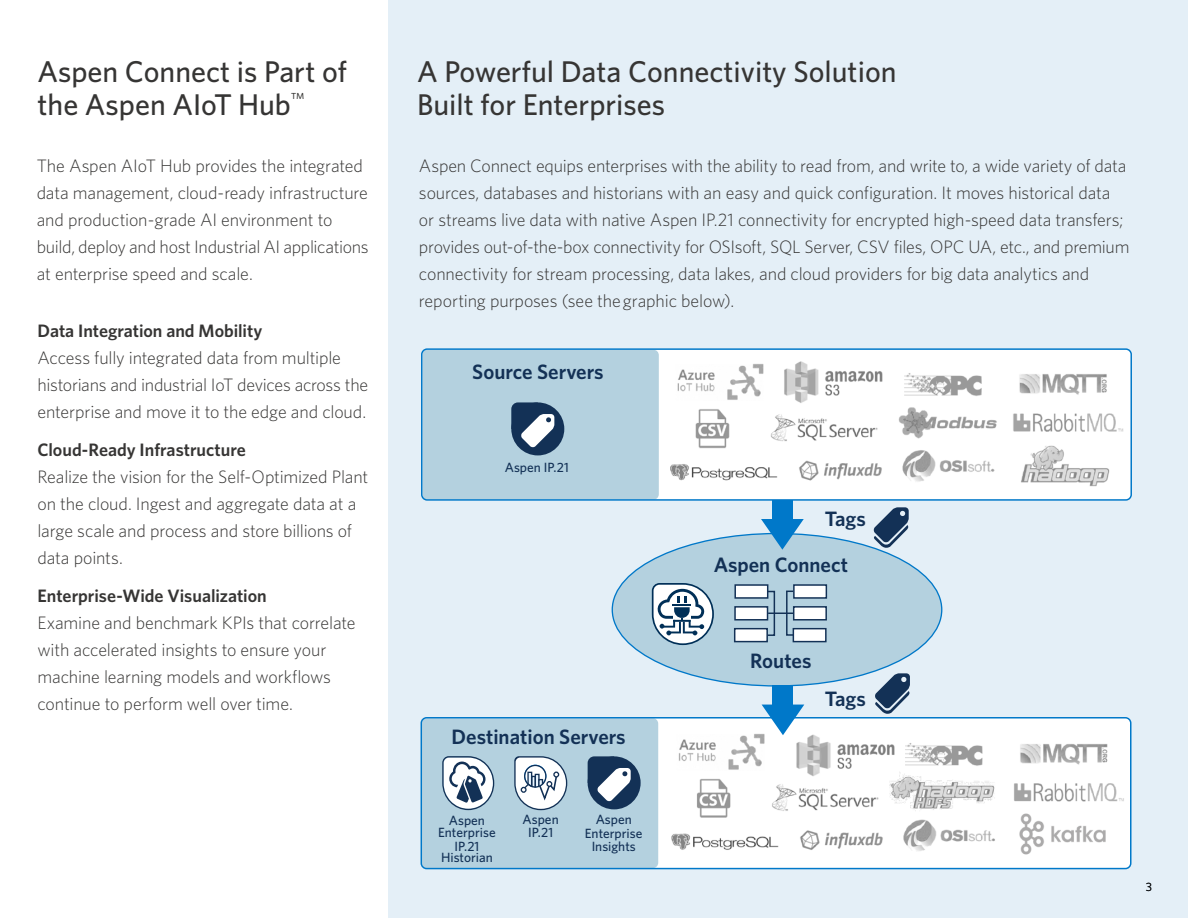
<style>
.page{position:relative;width:1188px;height:918px;background:#fff}
.page>*{position:absolute;margin:0;border:0;box-sizing:border-box;transform-origin:0 0}
.Spanned_Headline_202{font:500 30px/33px "Whitney";color:#363534}
.t1{font:600 20.85px "Whitney";color:#133156}
.Body_2021{font:300 18px/27px "Whitney";letter-spacing:-.01em;color:#363534}
.Bulletts_Level_1_202{font:300 18px/27px "Whitney";letter-spacing:-.01em;color:#363534}
.Bulletts_Level_1_202-2{font:600 18px "Whitney";color:#363534}
.t2{font:500 13.35px/13.4px "Whitney";color:#133156;text-align:center}
.t3{font:12px "Whitney";color:#000}
.s1{font-weight:600}
</style>
<div class="page">
<div style="left:388px;top:0;width:800px;height:918px;background:#e4eff7"></div>
<div style="left:421px;top:718px;width:710px;height:151px;background:#fff;border-radius:5px"></div>
<img style="left:671px;top:734px;width:453px;height:121px">
<div style="left:422px;top:718px;width:236px;height:150px;background:#b4d1df;border-radius:5px"></div>
<div style="left:422px;top:349px;width:709px;height:151px;background:#fff;border-radius:5px"></div>
<div style="left:612px;top:534px;width:330px;height:152px;background:#b4d1df;border-radius:50%"></div>
<img style="left:670px;top:361px;width:454px;height:126px">
<svg style="left:652px;top:583px;width:62px;height:62px"></svg>
<svg style="left:514px;top:756px;width:53px;height:54px"></svg>
<div style="left:524px;top:765px;width:23px;height:23px;border:1px solid #133156;border-radius:50%"></div>
<svg style="left:442px;top:756px;width:52px;height:54px"></svg>
<div style="left:588px;top:756px;width:53px;height:53px;background:#133156;border-radius:50%"></div>
<svg style="left:588px;top:756px;width:43px;height:45px"></svg>
<svg style="left:761px;top:519px;width:43px;height:31px"></svg>
<div style="left:772px;top:500px;width:21px;height:22px;background:#0078c9"></div>
<svg style="left:762px;top:705px;width:42px;height:30px"></svg>
<div style="left:773px;top:685px;width:20px;height:23px;background:#0078c9"></div>
<div style="left:735px;top:585px;width:33px;height:13px;background:#fff"></div>
<div style="left:734px;top:584px;width:34px;height:15px;border:1px solid #133156"></div>
<div style="left:735px;top:607px;width:33px;height:13px;background:#fff"></div>
<div style="left:734px;top:606px;width:34px;height:15px;border:1px solid #133156"></div>
<div style="left:735px;top:629px;width:32px;height:13px;background:#fff"></div>
<div style="left:734px;top:628px;width:34px;height:14px;border:1px solid #133156"></div>
<div style="left:794px;top:585px;width:32px;height:13px;background:#fff"></div>
<div style="left:793px;top:584px;width:34px;height:15px;border:1px solid #133156"></div>
<div style="left:794px;top:607px;width:32px;height:13px;background:#fff"></div>
<div style="left:793px;top:606px;width:34px;height:15px;border:1px solid #133156"></div>
<div style="left:793px;top:629px;width:33px;height:13px;background:#fff"></div>
<div style="left:793px;top:628px;width:34px;height:14px;border:1px solid #133156"></div>
<svg style="left:769px;top:613px;width:23px;height:1px"></svg>
<div style="left:767px;top:591px;width:8px;height:45px;border:1px solid #133156"></div>
<div style="left:786px;top:591px;width:8px;height:45px;border:1px solid #133156"></div>
<svg style="left:874px;top:507px;width:35px;height:41px"></svg>
<div style="left:422px;top:350px;width:237px;height:150px;background:#b4d1df;border-radius:5px"></div>
<svg style="left:875px;top:673px;width:35px;height:41px"></svg>
<div style="left:421px;top:348px;width:711px;height:153px;border:1px solid #0078c9;border-radius:5px"></div>
<div style="left:421px;top:717px;width:711px;height:152px;border:1px solid #0078c9;border-radius:5px"></div>
<div style="left:511px;top:402px;width:53px;height:53px;background:#133156;border-radius:50%"></div>
<svg style="left:511px;top:402px;width:43px;height:45px"></svg>
<p class="Spanned_Headline_202" style="left:38px;top:54px;width:311px">Aspen Connect is Part of the Aspen AIoT Hub<sup>™</sup></p>
<p class="Body_2021" style="left:37px;top:152px;width:333px">The Aspen AIoT Hub provides the integrated data management, cloud-ready infrastructure and production-grade AI environment to build, deploy and host Industrial AI applications at enterprise speed and scale.</p>
<p class="Bulletts_Level_1_202" style="left:38px;top:317px;width:332px"><span class="s1">Data Integration and Mobility<br></span>Access fully integrated data from multiple historians and industrial IoT devices across the enterprise and move it to the edge and cloud.</p>
<p class="Bulletts_Level_1_202-2" style="left:38px;top:439px;width:210px">Cloud-Ready Infrastructure</p>
<p class="Bulletts_Level_1_202" style="left:38px;top:463px;width:332px">Realize the vision for the Self-Optimized Plant on the cloud. Ingest and aggregate data at a large scale and process and store billions of data points.</p>
<p class="Bulletts_Level_1_202-2" style="left:38px;top:584px;width:231px">Enterprise-Wide Visualization</p>
<p class="Bulletts_Level_1_202" style="left:38px;top:609px;width:320px">Examine and benchmark KPIs that correlate with accelerated insights to ensure your machine learning models and workflows continue to perform well over time.</p>
<p class="Spanned_Headline_202" style="left:417px;top:54px;width:481px">A Powerful Data Connectivity Solution<br>Built for Enterprises</p>
<p class="Body_2021" style="left:419px;top:152px;width:712px">Aspen Connect equips enterprises with the ability to read from, and write to, a wide variety of data sources, databases and historians with an easy and quick configuration. It moves historical data or streams live data with native Aspen IP.21 connectivity for encrypted high-speed data transfers; provides out-of-the-box connectivity for OSIsoft, SQL Server, CSV files, OPC UA, etc., and premium connectivity for stream processing, data lakes, and cloud providers for big data analytics and reporting purposes (see the graphic below).</p>
<p class="t1" style="left:472px;top:359px;width:133px">Source Servers</p>
<p class="t2" style="left:505px;top:460px;width:65px">Aspen IP.21</p>
<p class="t1" style="left:452px;top:724px;width:176px">Destination Servers</p>
<p class="t2" style="left:438px;top:813px;width:59px">Aspen<br>Enterprise<br>IP.21</p>
<p class="t2" style="left:441px;top:850px;width:53px">Historian</p>
<p class="t2" style="left:523px;top:812px;width:38px">Aspen<br>IP.21</p>
<p class="t2" style="left:585px;top:813px;width:59px">Aspen<br>Enterprise<br>Insights</p>
<p class="t1" style="left:825px;top:506px;width:42px">Tags</p>
<p class="t1" style="left:714px;top:552px;width:136px">Aspen Connect</p>
<p class="t1" style="left:750px;top:648px;width:63px">Routes</p>
<p class="t1" style="left:825px;top:686px;width:42px">Tags</p>
<p class="t3" style="left:1146px;top:880px;width:8px">3</p>
</div>
